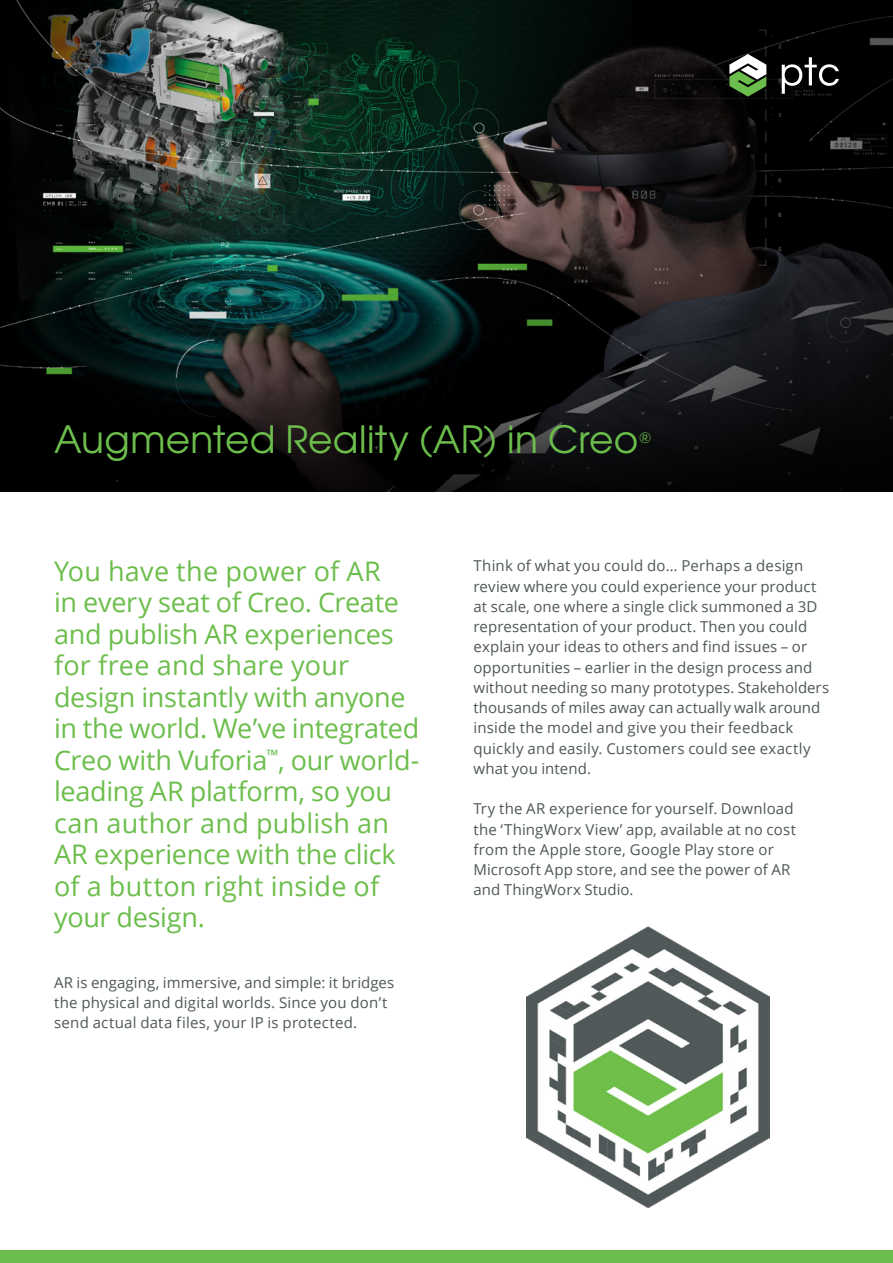
<style>
.page{position:relative;width:893px;height:1263px;background:#fff}
.page>*{position:absolute;margin:0;border:0;box-sizing:border-box;transform-origin:0 0}
._1__Headline{font:37.5px "Te X Gyre Adventor";letter-spacing:.005em;color:#6cbe4c}
._3__Text_Subhead_1{font:27px/31.5px "Open Sans";letter-spacing:-.005em;color:#6cbe4c}
._1__Headline-2{font:15.3px "Te X Gyre Adventor";color:#6cbe4c}
._4__Text_Body{font:15px/20.2px "Open Sans";letter-spacing:.01em;color:#4e5758}
</style>
<div class="page">
<img style="left:0;top:0;width:893px;height:491px">
<img style="left:526px;top:926px;width:244px;height:281px">
<svg style="left:729px;top:54px;width:37px;height:43px"></svg>
<svg style="left:782px;top:57px;width:57px;height:37px"></svg>
<div style="left:0;top:1250px;width:893px;height:13px;background:#6cbe4c"></div>
<p class="_1__Headline" style="left:54px;top:409px;width:586px">Augmented Reality (AR) in Creo</p>
<p class="_1__Headline-2" style="left:639px;top:425px;width:13px">®</p>
<p class="_3__Text_Subhead_1" style="left:54px;top:554px;width:367px">You have the power of AR<br>in every seat of Creo. Create and publish AR experiences for free and share your design instantly with anyone in the world. We’ve integrated<br>Creo with Vuforia<sup>™</sup>, our world&shy;leading AR platform, so you can author and publish an<br>AR experience with the click of a button right inside of your design.</p>
<p class="_4__Text_Body" style="left:54px;top:972px;width:342px">AR is engaging, immersive, and simple: it bridges the physical and digital worlds. Since you don’t send actual data files, your IP is protected.</p>
<p class="_4__Text_Body" style="left:473px;top:555px;width:357px">Think of what you could do… Perhaps a design review where you could experience your product at scale, one where a single click summoned a 3D representation of your product. Then you could explain your ideas to others and find issues – or opportunities – earlier in the design process and without needing so many prototypes. Stakeholders thousands of miles away can actually walk around inside the model and give you their feedback quickly and easily. Customers could see exactly what you intend.</p>
<p class="_4__Text_Body" style="left:473px;top:798px;width:324px">Try the AR experience for yourself. Download the ‘ThingWorx View’ app, available at no cost from the Apple store, Google Play store or Microsoft App store, and see the power of AR and ThingWorx Studio.</p>
</div>
